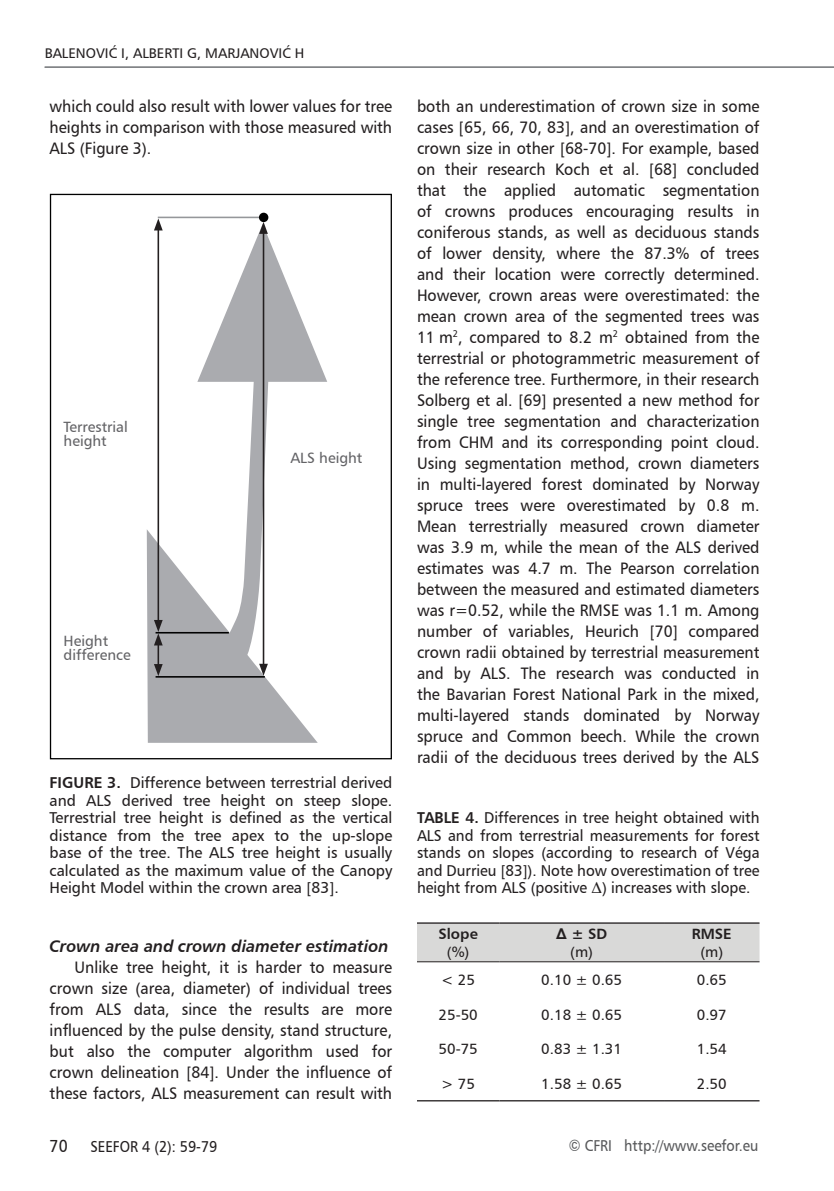
<style>
.page{position:relative;width:834px;height:1191px;background:#fff}
.page>*{position:absolute;margin:0;border:0;box-sizing:border-box;transform-origin:0 0}
.t1{font:17.5px "Humanist 777 BT Roman B";color:#231f20;scale:.9 1}
.t2{font:16.62px/21px "Humanist 777 BT Roman B";color:#231f20;text-align:justify;scale:.94 1}
.t3{font:16.62px "Humanist 777 BT Bold Italic B";color:#231f20}
.t4{font:15.75px/17.5px "Humanist 777 BT Roman B";color:#231f20;text-align:justify}
.t5{font:15.75px/17.5px "Humanist 777 BT Roman B";color:#231f20;text-align:justify;scale:.95 1}
.t6{font:15.75px "Humanist 777 BT Roman B";color:#57585a;scale:.9 1}
.t7{font:15.75px "Humanist 777 BT Roman B";color:#231f20;scale:.9 1}
.t8{font:14.88px "Humanist 777 BT Roman B";color:#231f20}
.t9{font:14.88px/14px "Humanist 777 BT Roman B";color:#636366}
.t10{font:14.88px "Humanist 777 BT Bold B";color:#231f20}
.t11{font:14px "Humanist 777 BT Roman B";color:#231f20}
.s1{font-family:"Humanist 777 BT Bold B"}
.s2{font-family:"Arial";font-weight:700}
</style>
<div class="page">
<hr style="left:45px;top:67px;width:788px;height:1px;background:#808285">
<svg style="left:197px;top:233px;width:130px;height:296px"></svg>
<hr style="left:158px;top:217px;width:105px;height:1px;background:#95979a">
<hr style="left:157px;top:228px;width:2px;height:394px;background:#231f20">
<svg style="left:154px;top:218px;width:9px;height:12px"></svg>
<hr style="left:263px;top:231px;width:1px;height:435px;background:#231f20">
<svg style="left:259px;top:222px;width:9px;height:12px"></svg>
<svg style="left:147px;top:529px;width:171px;height:214px"></svg>
<hr style="left:155px;top:632px;width:74px;height:1px;background:#000">
<hr style="left:155px;top:676px;width:110px;height:1px;background:#000">
<div style="left:259px;top:213px;width:9px;height:9px;background:#000;border-radius:50%"></div>
<div style="left:417px;top:923px;width:342px;height:38px;background:#d9d9d8"></div>
<hr style="left:417px;top:922px;width:82px;height:1px;background:#231f20">
<hr style="left:499px;top:922px;width:165px;height:1px;background:#231f20">
<hr style="left:664px;top:922px;width:95px;height:1px;background:#231f20">
<hr style="left:417px;top:961px;width:82px;height:1px;background:#231f20">
<hr style="left:499px;top:961px;width:165px;height:1px;background:#231f20">
<hr style="left:664px;top:961px;width:95px;height:1px;background:#231f20">
<hr style="left:417px;top:1100px;width:82px;height:1px;background:#231f20">
<hr style="left:499px;top:1100px;width:165px;height:1px;background:#231f20">
<hr style="left:664px;top:1100px;width:95px;height:1px;background:#231f20">
<p class="t11" style="left:45px;top:45px;width:261px">BALENOVIĆ I, ALBERTI G, MARJANOVIĆ H</p>
<p class="t2" style="left:50px;top:95px;width:366px">which could also result with lower values for tree heights in comparison with those measured with ALS (Figure 3).</p>
<p class="t2" style="left:417px;top:95px;width:366px">both an underestimation of crown size in some cases [65, 66, 70, 83], and an overestimation of crown size in other [68-70]. For example, based on their research Koch et al. [68] concluded that the applied automatic segmentation of crowns produces encouraging results in coniferous stands, as well as deciduous stands of lower density, where the 87.3% of trees and their location were correctly determined.<br>However, crown areas were overestimated: the mean crown area of the segmented trees was 11 m<sup>2</sup>, compared to 8.2 m<sup>2</sup> obtained from the terrestrial or photogrammetric measurement of the reference tree. Furthermore, in their research Solberg et al. [69] presented a new method for single tree segmentation and characterization from CHM and its corresponding point cloud.<br>Using segmentation method, crown diameters in multi-layered forest dominated by Norway spruce trees were overestimated by 0.8 m.<br>Mean terrestrially measured crown diameter was 3.9 m, while the mean of the ALS derived estimates was 4.7 m. The Pearson correlation between the measured and estimated diameters was r=0.52, while the RMSE was 1.1 m. Among number of variables, Heurich [70] compared crown radii obtained by terrestrial measurement and by ALS. The research was conducted in the Bavarian Forest National Park in the mixed, multi-layered stands dominated by Norway spruce and Common beech. While the crown radii of the deciduous trees derived by the ALS</p>
<p class="t9" style="left:64px;top:419px;width:66px">Terrestrial height</p>
<p class="t9" style="left:290px;top:451px;width:73px">ALS height</p>
<p class="t9" style="left:64px;top:633px;width:69px">Height difference</p>
<p class="t4" style="left:50px;top:773px;width:344px"><span class="s1">FIGURE 3.</span> Difference between terrestrial derived and ALS derived tree height on steep slope.<br>Terrestrial tree height is defined as the vertical distance from the tree apex to the up-slope base of the tree. The ALS tree height is usually calculated as the maximum value of the Canopy Height Model within the crown area [83].</p>
<p class="t3" style="left:50px;top:935px;width:340px">Crown area and crown diameter estimation</p>
<p class="t2" style="left:50px;top:956px;width:366px;text-indent:25px">Unlike tree height, it is harder to measure crown size (area, diameter) of individual trees from ALS data, since the results are more influenced by the pulse density, stand structure, but also the computer algorithm used for crown delineation [84]. Under the influence of these factors, ALS measurement can result with</p>
<p class="t5" style="left:417px;top:808px;width:362px"><span class="s1">TABLE 4.</span> Differences in tree height obtained with ALS and from terrestrial measurements for forest stands on slopes (according to research of Véga and Durrieu [83]). Note how overestimation of tree height from ALS (positive ) increases with slope.</p>
<p class="t10" style="left:438px;top:924px;width:41px">Slope</p>
<p class="t8" style="left:447px;top:942px;width:24px">(%)</p>
<p class="t10" style="left:556px;top:924px;width:52px"><span class="s2">Δ</span> ± SD</p>
<p class="t8" style="left:570px;top:942px;width:24px">(m)</p>
<p class="t10" style="left:691px;top:924px;width:41px">RMSE</p>
<p class="t8" style="left:700px;top:942px;width:24px">(m)</p>
<p class="t8" style="left:441px;top:970px;width:35px">&lt; 25</p>
<p class="t8" style="left:541px;top:970px;width:82px">0.10 ± 0.65</p>
<p class="t8" style="left:696px;top:970px;width:31px">0.65</p>
<p class="t8" style="left:438px;top:1005px;width:41px">25-50</p>
<p class="t8" style="left:541px;top:1005px;width:82px">0.18 ± 0.65</p>
<p class="t8" style="left:696px;top:1005px;width:31px">0.97</p>
<p class="t8" style="left:438px;top:1039px;width:41px">50-75</p>
<p class="t8" style="left:541px;top:1039px;width:82px">0.83 ± 1.31</p>
<p class="t8" style="left:696px;top:1039px;width:31px">1.54</p>
<p class="t8" style="left:441px;top:1074px;width:35px">&gt; 75</p>
<p class="t8" style="left:541px;top:1074px;width:82px">1.58 ± 0.65</p>
<p class="t8" style="left:696px;top:1074px;width:31px">2.50</p>
<p class="t1" style="left:50px;top:1135px;width:22px">70</p>
<p class="t7" style="left:90px;top:1137px;width:142px">SEEFOR 4 (2): 59-79</p>
<p class="t6" style="left:568px;top:1135px;width:212px">© CFRI http://www.seefor.eu</p>
</div>
